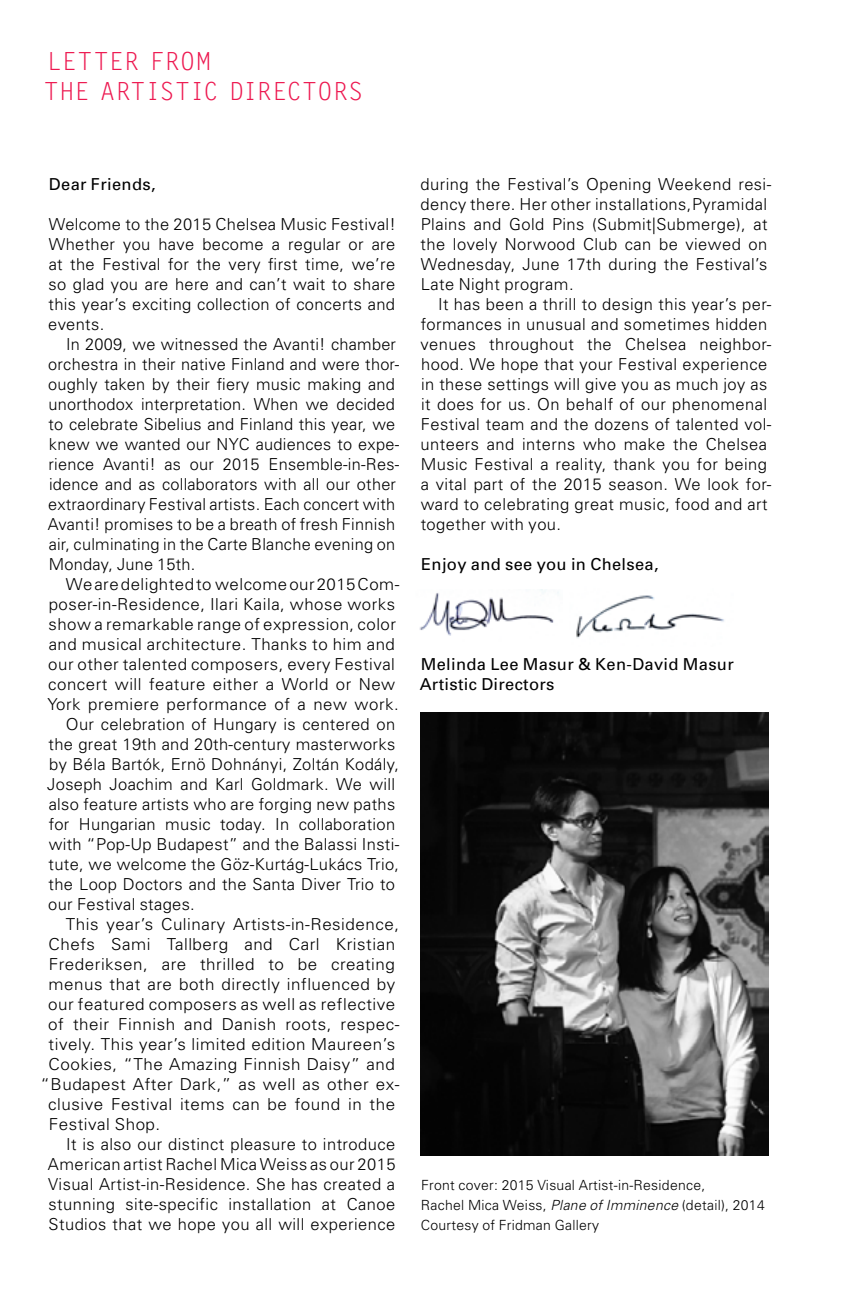
<style>
.page{position:relative;width:864px;height:1296px;background:#fff}
.page>*{position:absolute;margin:0;border:0;box-sizing:border-box;transform-origin:0 0}
.t1{font:25px/30px "Letter Gothic";letter-spacing:.01em;color:#ed174f}
.t2{font:300 16.4px/20px "Univers";letter-spacing:.025em;color:#000}
.t3{font:16.4px/20px "Univers";letter-spacing:.02em;color:#000}
.t4{font:300 14px/20px "Univers";letter-spacing:.02em;color:#000}
.s1{font-style:italic}
</style>
<div class="page">
<img style="left:576px;top:595px;width:148px;height:43px">
<img style="left:419px;top:590px;width:140px;height:46px">
<img style="left:420px;top:713px;width:348px;height:443px">
<h1 class="t1" style="left:44px;top:46px;width:321px">LETTER FROM<br>THE ARTISTIC DIRECTORS</h1>
<p class="t3" style="left:49px;top:174px;width:108px">Dear Friends,</p>
<p class="t2" style="left:48px;top:214px;width:349px;text-align:justify">Welcome to the 2015 Chelsea Music Festival!<br>Whether you have become a regular or are at the Festival for the very first time, we’re so glad you are here and can’t wait to share this year’s exciting collection of concerts and events.</p>
<p class="t2" style="left:48px;top:334px;width:353px;text-indent:18px">In 2009, we witnessed the Avanti! chamber orchestra in their native Finland and were thor&shy;oughly taken by their fiery music making and unorthodox interpretation. When we decided to celebrate Sibelius and Finland this year, we knew we wanted our NYC audiences to expe&shy;rience Avanti! as our 2015 Ensemble-in-Res&shy;idence and as collaborators with all our other extraordinary Festival artists. Each concert with Avanti! promises to be a breath of fresh Finnish air, culminating in the Carte Blanche evening on Monday, June 15th.</p>
<p class="t2" style="left:66px;top:574px;width:335px">We are delighted to welcome our 2015 Com-</p>
<p class="t2" style="left:49px;top:594px;width:348px">poser-in-Residence, Ilari Kaila, whose works</p>
<p class="t2" style="left:49px;top:614px;width:349px">show a remarkable range of expression, color</p>
<p class="t2" style="left:49px;top:634px;width:348px">and musical architecture. Thanks to him and</p>
<p class="t2" style="left:48px;top:654px;width:348px">our other talented composers, every Festival</p>
<p class="t2" style="left:48px;top:674px;width:349px">concert will feature either a World or New</p>
<p class="t2" style="left:47px;top:694px;width:353px">York premiere performance of a new work.</p>
<p class="t2" style="left:66px;top:714px;width:331px">Our celebration of Hungary is centered on</p>
<p class="t2" style="left:49px;top:734px;width:348px">the great 19th and 20th-century masterworks</p>
<p class="t2" style="left:49px;top:754px;width:351px">by Béla Bartók, Ernö Dohnányi, Zoltán Kodály,</p>
<p class="t2" style="left:47px;top:774px;width:349px">Joseph Joachim and Karl Goldmark. We will</p>
<p class="t2" style="left:49px;top:794px;width:348px">also feature artists who are forging new paths</p>
<p class="t2" style="left:49px;top:814px;width:348px">for Hungarian music today. In collaboration</p>
<p class="t2" style="left:49px;top:834px;width:352px">with “Pop-Up Budapest” and the Balassi Insti-</p>
<p class="t2" style="left:49px;top:854px;width:352px">tute, we welcome the Göz-Kurtág-Lukács Trio,</p>
<p class="t2" style="left:49px;top:874px;width:348px">the Loop Doctors and the Santa Diver Trio to</p>
<p class="t2" style="left:48px;top:894px;width:148px">our Festival stages.</p>
<p class="t2" style="left:66px;top:914px;width:335px">This year’s Culinary Artists-in-Residence,</p>
<p class="t2" style="left:49px;top:934px;width:348px">Chefs Sami Tallberg and Carl Kristian</p>
<p class="t2" style="left:49px;top:954px;width:348px">Frederiksen, are thrilled to be creating</p>
<p class="t2" style="left:49px;top:974px;width:348px">menus that are both directly influenced by</p>
<p class="t2" style="left:48px;top:994px;width:348px">our featured composers as well as reflective</p>
<p class="t2" style="left:48px;top:1014px;width:353px">of their Finnish and Danish roots, respec-</p>
<p class="t2" style="left:49px;top:1034px;width:348px">tively. This year’s limited edition Maureen’s</p>
<p class="t2" style="left:49px;top:1054px;width:348px">Cookies, “The Amazing Finnish Daisy” and</p>
<p class="t2" style="left:41px;top:1074px;width:360px">“Budapest After Dark,” as well as other ex-</p>
<p class="t2" style="left:48px;top:1094px;width:348px">clusive Festival items can be found in the</p>
<p class="t2" style="left:49px;top:1114px;width:113px">Festival Shop.</p>
<p class="t2" style="left:66px;top:1134px;width:331px">It is also our distinct pleasure to introduce</p>
<p class="t2" style="left:48px;top:1154px;width:349px">American artist Rachel Mica Weiss as our 2015</p>
<p class="t2" style="left:48px;top:1174px;width:348px">Visual Artist-in-Residence. She has created a</p>
<p class="t2" style="left:49px;top:1194px;width:348px">stunning site-specific installation at Canoe</p>
<p class="t2" style="left:49px;top:1214px;width:348px">Studios that we hope you all will experience</p>
<p class="t2" style="left:421px;top:174px;width:352px">during the Festival’s Opening Weekend resi&shy;dency there. Her other installations,Pyramidal Plains and Gold Pins (Submit|Submerge), at the lovely Norwood Club can be viewed on Wednesday, June 17th during the Festival’s Late Night program.</p>
<p class="t2" style="left:421px;top:294px;width:352px;text-indent:18px">It has been a thrill to design this year’s per&shy;formances in unusual and sometimes hidden venues throughout the Chelsea neighbor&shy;hood. We hope that your Festival experience in these settings will give you as much joy as it does for us. On behalf of our phenomenal Festival team and the dozens of talented vol&shy;unteers and interns who make the Chelsea Music Festival a reality, thank you for being a vital part of the 2015 season. We look for&shy;ward to celebrating great music, food and art together with you.</p>
<p class="t3" style="left:421px;top:554px;width:239px">Enjoy and see you in Chelsea,</p>
<p class="t3" style="left:420px;top:654px;width:316px">Melinda Lee Masur &amp; Ken-David Masur<br>Artistic Directors</p>
<p class="t4" style="left:421px;top:1175px;width:346px">Front cover: 2015 Visual Artist-in-Residence,<br>Rachel Mica Weiss, <span class="s1">Plane of Imminence</span> (detail), 2014<br>Courtesy of Fridman Gallery</p>
</div>
